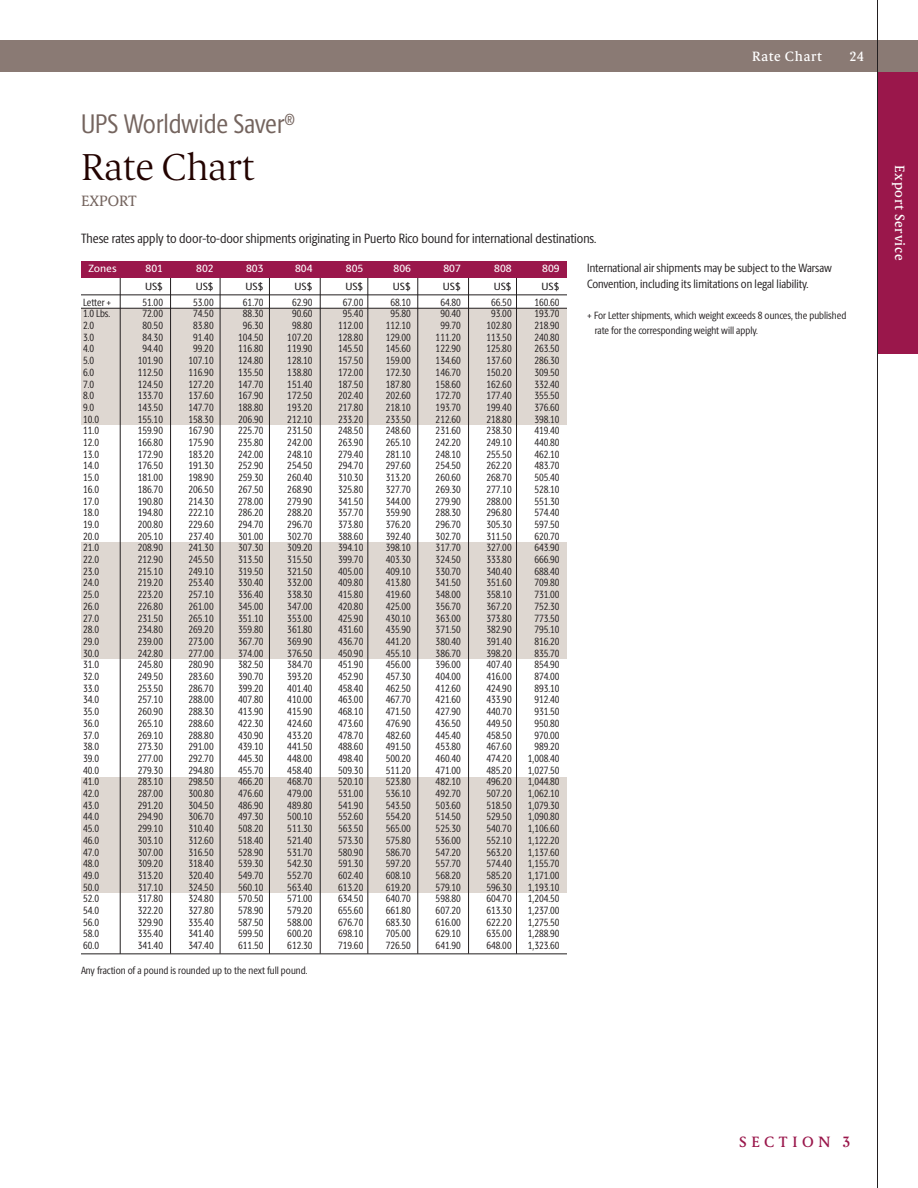
<style>
.page{position:relative;width:918px;height:1188px;background:#fff}
.page>*{position:absolute;margin:0;border:0;box-sizing:border-box;transform-origin:0 0}
.t1{font:200 37.5px "UPS Berlingske Serif Tx";color:#230300}
.t2{font:27px "UPS Berlingske Sans Cn";color:#74645e}
.t3{font:500 15px "UPS Berlingske Serif Tx";letter-spacing:.3em;color:#9a174b}
.t4{font:15px "UPS Berlingske Serif Tx";color:#74645e}
.t5{font:13.5px "UPS Berlingske Sans Cn";color:#231f20}
.t6{font:500 13.5px "UPS Berlingske Serif Tx";letter-spacing:.05em;color:#fff}
.t7{font:12px/15.8px "UPS Berlingske Sans Cn";color:#231f20}
.t8{font:10.5px/11.7px "UPS Berlingske Sans Cn";color:#231f20;text-align:center}
.t9{font:500 10.5px "UPS Berlingske Sans";color:#fff}
.t10{font:500 10.5px "UPS Berlingske Sans";letter-spacing:-.01em;color:#231f20}
</style>
<div class="page">
<div style="left:81px;top:777px;width:486px;height:116px;background:#ded7d1"></div>
<div style="left:81px;top:543px;width:486px;height:116px;background:#ded7d1"></div>
<div style="left:81px;top:309px;width:486px;height:116px;background:#ded7d1"></div>
<div style="left:0;top:40px;width:918px;height:32px;background:#8a7a74"></div>
<div style="left:877px;top:72px;width:41px;height:281px;background:#9a174b"></div>
<hr style="left:877px;top:0;width:1px;height:1188px;background:#231f20">
<hr style="left:81px;top:308px;width:486px;height:1px;background:#231f20">
<hr style="left:81px;top:954px;width:486px;height:1px;background:#231f20">
<hr style="left:81px;top:295px;width:486px;height:1px;background:#231f20">
<hr style="left:120px;top:276px;width:1px;height:678px;background:#231f20">
<hr style="left:170px;top:275px;width:1px;height:679px;background:#231f20">
<hr style="left:220px;top:275px;width:1px;height:679px;background:#231f20">
<hr style="left:269px;top:275px;width:1px;height:679px;background:#231f20">
<hr style="left:320px;top:275px;width:1px;height:679px;background:#231f20">
<hr style="left:368px;top:275px;width:1px;height:679px;background:#231f20">
<hr style="left:418px;top:275px;width:1px;height:679px;background:#231f20">
<hr style="left:468px;top:275px;width:1px;height:679px;background:#231f20">
<hr style="left:516px;top:275px;width:1px;height:679px;background:#231f20">
<div style="left:81px;top:261px;width:486px;height:16px;background:#9a174b"></div>
<h2 class="t2" style="left:81px;top:114px;width:216px">UPS Worldwide Saver<sup>®</sup></h2>
<h1 class="t1" style="left:81px;top:141px;width:175px">Rate Chart</h1>
<h3 class="t4" style="left:81px;top:190px;width:58px">EXPORT</h3>
<p class="t5" style="left:81px;top:233px;width:517px">These rates apply to door-to-door shipments originating in Puerto Rico bound for international destinations.</p>
<p class="t6" style="left:752px;top:47px;width:71px">Rate Chart</p>
<p class="t6" style="left:849px;top:47px;width:16px">24</p>
<p class="t9" style="left:88px;top:265px;width:30px">Zones</p>
<p class="t9" style="left:146px;top:265px;width:19px">801</p>
<p class="t9" style="left:196px;top:265px;width:19px">802</p>
<p class="t9" style="left:246px;top:265px;width:19px">803</p>
<p class="t9" style="left:295px;top:265px;width:19px">804</p>
<p class="t9" style="left:346px;top:265px;width:19px">805</p>
<p class="t9" style="left:394px;top:265px;width:19px">806</p>
<p class="t9" style="left:443px;top:265px;width:19px">807</p>
<p class="t9" style="left:494px;top:265px;width:19px">808</p>
<p class="t9" style="left:542px;top:265px;width:19px">809</p>
<p class="t10" style="left:145px;top:282px;width:20px">US$</p>
<p class="t10" style="left:196px;top:282px;width:20px">US$</p>
<p class="t10" style="left:245px;top:282px;width:20px">US$</p>
<p class="t10" style="left:295px;top:282px;width:20px">US$</p>
<p class="t10" style="left:345px;top:282px;width:20px">US$</p>
<p class="t10" style="left:393px;top:282px;width:20px">US$</p>
<p class="t8" style="left:83px;top:297px;width:30px;text-align:left">Letter +<br>1.0 Lbs.<br>2.0<br>3.0<br>4.0<br>5.0<br>6.0<br>7.0<br>8.0<br>9.0<br>10.0<br>11.0<br>12.0<br>13.0<br>14.0<br>15.0<br>16.0<br>17.0<br>18.0<br>19.0<br>20.0<br>21.0<br>22.0<br>23.0<br>24.0<br>25.0<br>26.0<br>27.0<br>28.0<br>29.0<br>30.0<br>31.0<br>32.0<br>33.0<br>34.0<br>35.0<br>36.0<br>37.0<br>38.0<br>39.0<br>40.0<br>41.0<br>42.0<br>43.0<br>44.0<br>45.0<br>46.0<br>47.0<br>48.0<br>49.0<br>50.0<br>52.0<br>54.0<br>56.0<br>58.0<br>60.0</p>
<p class="t8" style="left:138px;top:297px;width:27px">51.00<br>72.00<br>80.50<br>84.30<br>94.40<br>101.90<br>112.50<br>124.50<br>133.70<br>143.50<br>155.10<br>159.90<br>166.80<br>172.90<br>176.50<br>181.00<br>186.70<br>190.80<br>194.80<br>200.80<br>205.10<br>208.90<br>212.90<br>215.10<br>219.20<br>223.20<br>226.80<br>231.50<br>234.80<br>239.00<br>242.80<br>245.80<br>249.50<br>253.50<br>257.10<br>260.90<br>265.10<br>269.10<br>273.30<br>277.00<br>279.30<br>283.10<br>287.00<br>291.20<br>294.90<br>299.10<br>303.10<br>307.00<br>309.20<br>313.20<br>317.10<br>317.80<br>322.20<br>329.90<br>335.40<br>341.40</p>
<p class="t8" style="left:188px;top:297px;width:27px">53.00<br>74.50<br>83.80<br>91.40<br>99.20<br>107.10<br>116.90<br>127.20<br>137.60<br>147.70<br>158.30<br>167.90<br>175.90<br>183.20<br>191.30<br>198.90<br>206.50<br>214.30<br>222.10<br>229.60<br>237.40<br>241.30<br>245.50<br>249.10<br>253.40<br>257.10<br>261.00<br>265.10<br>269.20<br>273.00<br>277.00<br>280.90<br>283.60<br>286.70<br>288.00<br>288.30<br>288.60<br>288.80<br>291.00<br>292.70<br>294.80<br>298.50<br>300.80<br>304.50<br>306.70<br>310.40<br>312.60<br>316.50<br>318.40<br>320.40<br>324.50<br>324.80<br>327.80<br>335.40<br>341.40<br>347.40</p>
<p class="t8" style="left:238px;top:297px;width:27px">61.70<br>88.30<br>96.30<br>104.50<br>116.80<br>124.80<br>135.50<br>147.70<br>167.90<br>188.80<br>206.90<br>225.70<br>235.80<br>242.00<br>252.90<br>259.30<br>267.50<br>278.00<br>286.20<br>294.70<br>301.00<br>307.30<br>313.50<br>319.50<br>330.40<br>336.40<br>345.00<br>351.10<br>359.80<br>367.70<br>374.00<br>382.50<br>390.70<br>399.20<br>407.80<br>413.90<br>422.30<br>430.90<br>439.10<br>445.30<br>455.70<br>466.20<br>476.60<br>486.90<br>497.30<br>508.20<br>518.40<br>528.90<br>539.30<br>549.70<br>560.10<br>570.50<br>578.90<br>587.50<br>599.50<br>611.50</p>
<p class="t8" style="left:287px;top:297px;width:27px">62.90<br>90.60<br>98.80<br>107.20<br>119.90<br>128.10<br>138.80<br>151.40<br>172.50<br>193.20<br>212.10<br>231.50<br>242.00<br>248.10<br>254.50<br>260.40<br>268.90<br>279.90<br>288.20<br>296.70<br>302.70<br>309.20<br>315.50<br>321.50<br>332.00<br>338.30<br>347.00<br>353.00<br>361.80<br>369.90<br>376.50<br>384.70<br>393.20<br>401.40<br>410.00<br>415.90<br>424.60<br>433.20<br>441.50<br>448.00<br>458.40<br>468.70<br>479.00<br>489.80<br>500.10<br>511.30<br>521.40<br>531.70<br>542.30<br>552.70<br>563.40<br>571.00<br>579.20<br>588.00<br>600.20<br>612.30</p>
<p class="t8" style="left:338px;top:297px;width:27px">67.00<br>95.40<br>112.00<br>128.80<br>145.50<br>157.50<br>172.00<br>187.50<br>202.40<br>217.80<br>233.20<br>248.50<br>263.90<br>279.40<br>294.70<br>310.30<br>325.80<br>341.50<br>357.70<br>373.80<br>388.60<br>394.10<br>399.70<br>405.00<br>409.80<br>415.80<br>420.80<br>425.90<br>431.60<br>436.70<br>450.90<br>451.90<br>452.90<br>458.40<br>463.00<br>468.10<br>473.60<br>478.70<br>488.60<br>498.40<br>509.30<br>520.10<br>531.00<br>541.90<br>552.60<br>563.50<br>573.30<br>580.90<br>591.30<br>602.40<br>613.20<br>634.50<br>655.60<br>676.70<br>698.10<br>719.60</p>
<p class="t8" style="left:386px;top:297px;width:27px">68.10<br>95.80<br>112.10<br>129.00<br>145.60<br>159.00<br>172.30<br>187.80<br>202.60<br>218.10<br>233.50<br>248.60<br>265.10<br>281.10<br>297.60<br>313.20<br>327.70<br>344.00<br>359.90<br>376.20<br>392.40<br>398.10<br>403.30<br>409.10<br>413.80<br>419.60<br>425.00<br>430.10<br>435.90<br>441.20<br>455.10<br>456.00<br>457.30<br>462.50<br>467.70<br>471.50<br>476.90<br>482.60<br>491.50<br>500.20<br>511.20<br>523.80<br>536.10<br>543.50<br>554.20<br>565.00<br>575.80<br>586.70<br>597.20<br>608.10<br>619.20<br>640.70<br>661.80<br>683.30<br>705.00<br>726.50</p>
<p class="t8" style="left:81px;top:966px;width:228px">Any fraction of a pound is rounded up to the next full pound.</p>
<p class="t10" style="left:443px;top:282px;width:20px">US$</p>
<p class="t10" style="left:494px;top:282px;width:20px">US$</p>
<p class="t8" style="left:436px;top:297px;width:27px">64.80<br>90.40<br>99.70<br>111.20<br>122.90<br>134.60<br>146.70<br>158.60<br>172.70<br>193.70<br>212.60<br>231.60<br>242.20<br>248.10<br>254.50<br>260.60<br>269.30<br>279.90<br>288.30<br>296.70<br>302.70<br>317.70<br>324.50<br>330.70<br>341.50<br>348.00<br>356.70<br>363.00<br>371.50<br>380.40<br>386.70<br>396.00<br>404.00<br>412.60<br>421.60<br>427.90<br>436.50<br>445.40<br>453.80<br>460.40<br>471.00<br>482.10<br>492.70<br>503.60<br>514.50<br>525.30<br>536.00<br>547.20<br>557.70<br>568.20<br>579.10<br>598.80<br>607.20<br>616.00<br>629.10<br>641.90</p>
<p class="t8" style="left:486px;top:297px;width:27px">66.50<br>93.00<br>102.80<br>113.50<br>125.80<br>137.60<br>150.20<br>162.60<br>177.40<br>199.40<br>218.80<br>238.30<br>249.10<br>255.50<br>262.20<br>268.70<br>277.10<br>288.00<br>296.80<br>305.30<br>311.50<br>327.00<br>333.80<br>340.40<br>351.60<br>358.10<br>367.20<br>373.80<br>382.90<br>391.40<br>398.20<br>407.40<br>416.00<br>424.90<br>433.90<br>440.70<br>449.50<br>458.50<br>467.60<br>474.20<br>485.20<br>496.20<br>507.20<br>518.50<br>529.50<br>540.70<br>552.10<br>563.20<br>574.40<br>585.20<br>596.30<br>604.70<br>613.30<br>622.20<br>635.00<br>648.00</p>
<p class="t10" style="left:542px;top:282px;width:20px">US$</p>
<p class="t8" style="left:528px;top:297px;width:33px;text-align:right">160.60<br>193.70<br>218.90<br>240.80<br>263.50<br>286.30<br>309.50<br>332.40<br>355.50<br>376.60<br>398.10<br>419.40<br>440.80<br>462.10<br>483.70<br>505.40<br>528.10<br>551.30<br>574.40<br>597.50<br>620.70<br>643.90<br>666.90<br>688.40<br>709.80<br>731.00<br>752.30<br>773.50<br>795.10<br>816.20<br>835.70<br>854.90<br>874.00<br>893.10<br>912.40<br>931.50<br>950.80<br>970.00<br>989.20<br>1,008.40<br>1,027.50<br>1,044.80<br>1,062.10<br>1,079.30<br>1,090.80<br>1,106.60<br>1,122.20<br>1,137.60<br>1,155.70<br>1,171.00<br>1,193.10<br>1,204.50<br>1,237.00<br>1,275.50<br>1,288.90<br>1,323.60</p>
<p class="t7" style="left:587px;top:262px;width:246px">International air shipments may be subject to the Warsaw<br>Convention, including its limitations on legal liability.</p>
<p class="t8" style="left:595px;top:309px;width:253px;line-height:15px;text-align:left;text-indent:-8px">+ For Letter shipments, which weight exceeds 8 ounces, the published rate for the corresponding weight will apply.</p>
<p class="t6" style="left:909px;top:165px;width:97px;rotate:90deg">Export Service</p>
<h3 class="t3" style="left:739px;top:1131px;width:113px">SECTION 3</h3>
</div>
